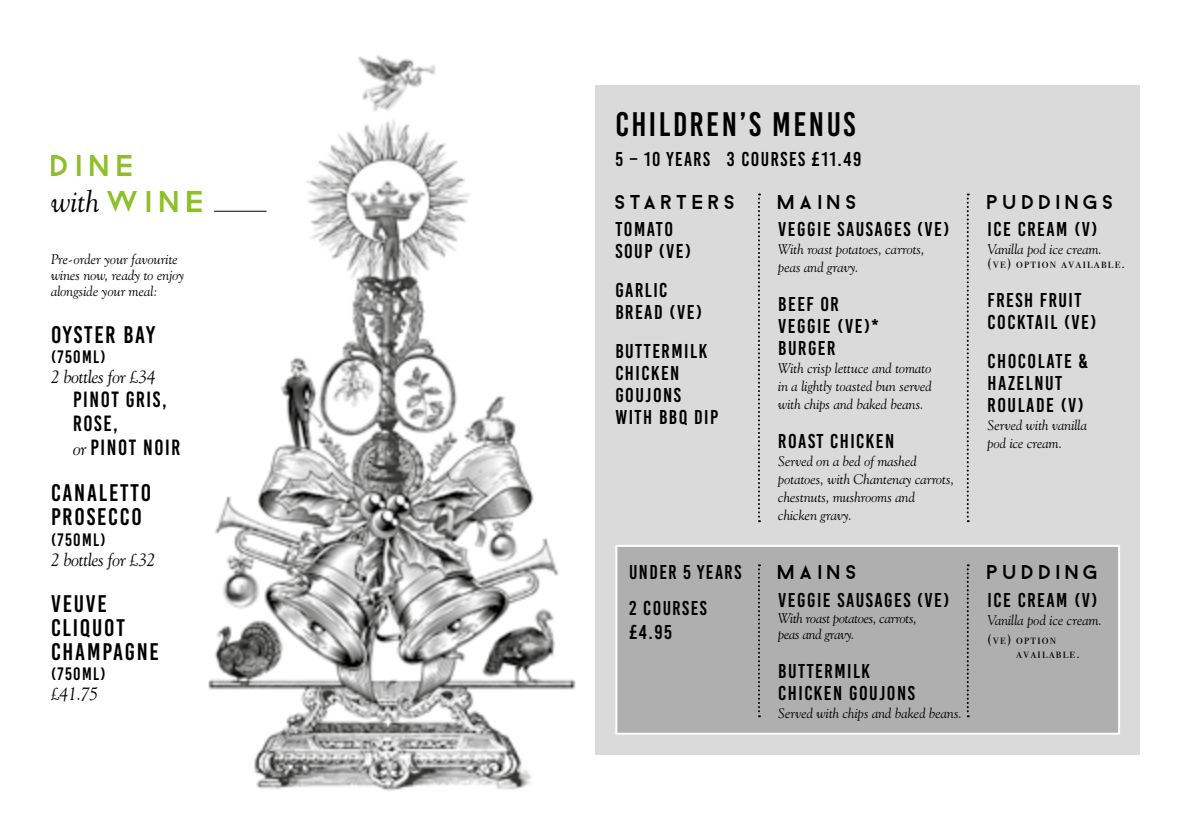
<style>
.page{position:relative;width:1191px;height:840px;background:#fff}
.page>*{position:absolute;margin:0;border:0;box-sizing:border-box;transform-origin:0 0}
.t1{font:34px "Bebas Kai";letter-spacing:.075em;color:#000}
.t2{font:italic 30px "Goudy Old Style BT";color:#000}
.t3{font:30px "Droidiga";color:#8dbf28}
.t4{font:24px/24px "Bebas Kai";letter-spacing:.075em;color:#000}
.t5{font:22px/24px "Bebas Kai";letter-spacing:.075em;color:#000;scale:.96 1}
.t6{font:20px/22px "Bebas Kai";letter-spacing:.075em;color:#000}
.t7{font:20px "Bebas Kai";letter-spacing:.075em;color:#000;scale:.96 1}
.t8{font:20px "Droidiga";letter-spacing:.16em;color:#000}
.t9{font:20px "Droidiga";letter-spacing:.2em;color:#000}
.t10{font:20px "Droidiga";letter-spacing:.18em;color:#000}
.t11{font:italic 18px "Goudy Old Style BT";letter-spacing:-.02em;color:#000}
.t12{font:18px "Bebas Kai";letter-spacing:.075em;color:#000;scale:.96 1}
.t13{font:italic 14px/18px "Goudy Old Style BT";color:#000}
.t14{font:14px/14px "Bodoni Svty Two SCITCTT";letter-spacing:.09em;color:#000;scale:.96 1}
.t15{font:italic 14px/16px "Goudy Old Style BT";letter-spacing:-.02em;color:#000}
.s1{font-family:"Droidiga";font-style:normal;color:#8dbf28}
.s2{font-family:"Goudy Old Style BT";font-style:italic;font-size:18px}
</style>
<div class="page">
<img style="left:208px;top:55px;width:368px;height:736px">
<div style="left:595px;top:85px;width:545px;height:669px;background:#dadada"></div>
<svg style="left:758px;top:193px;width:2px;height:329px"></svg>
<svg style="left:966px;top:193px;width:2px;height:329px"></svg>
<div style="left:616px;top:545px;width:503px;height:188px;background:#afafaf"></div>
<div style="left:615px;top:544px;width:505px;height:190px;border:2px solid #fff"></div>
<svg style="left:758px;top:564px;width:2px;height:152px"></svg>
<svg style="left:966px;top:564px;width:2px;height:152px"></svg>
<h2 class="t3" style="left:51px;top:148px;width:86px">DINE</h2>
<h2 class="t2" style="left:51px;top:183px;width:156px">with <span class="s1">WINE</span></h2>
<p class="t13" style="left:51px;top:250px;width:135px;line-height:16px">Pre-order your favourite wines now, ready to enjoy alongside your meal:</p>
<h3 class="t4" style="left:51px;top:322px;width:106px">OYSTER BAY</h3>
<p class="t12" style="left:51px;top:346px;width:58px">(750ML)</p>
<p class="t11" style="left:51px;top:365px;width:106px">2 bottles for £34</p>
<h3 class="t5" style="left:73px;top:387px;width:113px">PINOT GRIS,<br>ROSE,<br><span class="s2">or</span> PINOT NOIR</h3>
<h3 class="t4" style="left:51px;top:481px;width:102px">CANALETTO<br>PROSECCO</h3>
<p class="t12" style="left:51px;top:529px;width:58px">(750ML)</p>
<p class="t11" style="left:51px;top:548px;width:106px">2 bottles for £32</p>
<h3 class="t4" style="left:51px;top:591px;width:109px">VEUVE<br>CLIQUOT<br>CHAMPAGNE</h3>
<p class="t12" style="left:51px;top:664px;width:58px">(750ML)</p>
<p class="t11" style="left:51px;top:682px;width:49px">£41.75</p>
<h1 class="t1" style="left:615px;top:105px;width:241px">CHILDREN’S MENUS</h1>
<h3 class="t7" style="left:615px;top:148px;width:258px">5 – 10 YEARS 3 COURSES £11.49</h3>
<h3 class="t8" style="left:615px;top:190px;width:123px">STARTERS</h3>
<h3 class="t8" style="left:778px;top:190px;width:82px">MAINS</h3>
<h3 class="t9" style="left:987px;top:190px;width:129px">PUDDINGS</h3>
<h3 class="t6" style="left:987px;top:218px;width:111px">ICE CREAM (V)</h3>
<p class="t13" style="left:987px;top:240px;width:116px">Vanilla pod ice cream.</p>
<p class="t14" style="left:987px;top:256px;width:145px">(ve) option available.</p>
<h3 class="t6" style="left:987px;top:289px;width:110px">FRESH FRUIT<br>COCKTAIL (VE)</h3>
<h3 class="t6" style="left:987px;top:350px;width:102px">CHOCOLATE &amp;<br>HAZELNUT<br>ROULADE (V)</h3>
<p class="t13" style="left:987px;top:416px;width:101px">Served with vanilla pod ice cream.</p>
<h3 class="t6" style="left:778px;top:218px;width:173px">VEGGIE SAUSAGES (VE)</h3>
<p class="t13" style="left:778px;top:240px;width:148px">With roast potatoes, carrots, peas and gravy.</p>
<h3 class="t6" style="left:778px;top:293px;width:102px">BEEF OR<br>VEGGIE (VE)*<br>BURGER</h3>
<p class="t13" style="left:778px;top:359px;width:155px;text-align:justify">With crisp lettuce and tomato in a lightly toasted bun served with chips and baked beans.</p>
<h3 class="t6" style="left:778px;top:430px;width:117px">ROAST CHICKEN</h3>
<p class="t13" style="left:778px;top:452px;width:177px">Served on a bed of mashed potatoes, with Chantenay carrots, chestnuts, mushrooms and chicken gravy.</p>
<h3 class="t6" style="left:615px;top:218px;width:77px">TOMATO<br>SOUP (VE)</h3>
<h3 class="t6" style="left:615px;top:279px;width:88px">GARLIC<br>BREAD (VE)</h3>
<h3 class="t6" style="left:615px;top:340px;width:104px">BUTTERMILK<br>CHICKEN<br>GOUJONS<br>WITH BBQ DIP</h3>
<h3 class="t6" style="left:629px;top:561px;width:114px">UNDER 5 YEARS</h3>
<h3 class="t8" style="left:778px;top:560px;width:82px">MAINS</h3>
<h3 class="t10" style="left:987px;top:560px;width:113px">PUDDING</h3>
<h3 class="t6" style="left:629px;top:595px;width:79px;line-height:24px">2 COURSES £4.95</h3>
<h3 class="t6" style="left:778px;top:588px;width:173px">VEGGIE SAUSAGES (VE)</h3>
<p class="t15" style="left:778px;top:609px;width:140px">With roast potatoes, carrots, peas and gravy.</p>
<h3 class="t6" style="left:778px;top:659px;width:138px">BUTTERMILK<br>CHICKEN GOUJONS</h3>
<p class="t13" style="left:778px;top:703px;width:185px">Served with chips and baked beans.</p>
<h3 class="t6" style="left:987px;top:588px;width:111px">ICE CREAM (V)</h3>
<p class="t13" style="left:987px;top:610px;width:116px">Vanilla pod ice cream.</p>
<p class="t14" style="left:1016px;top:632px;width:68px;text-indent:-28px">(ve) option available.</p>
</div>
